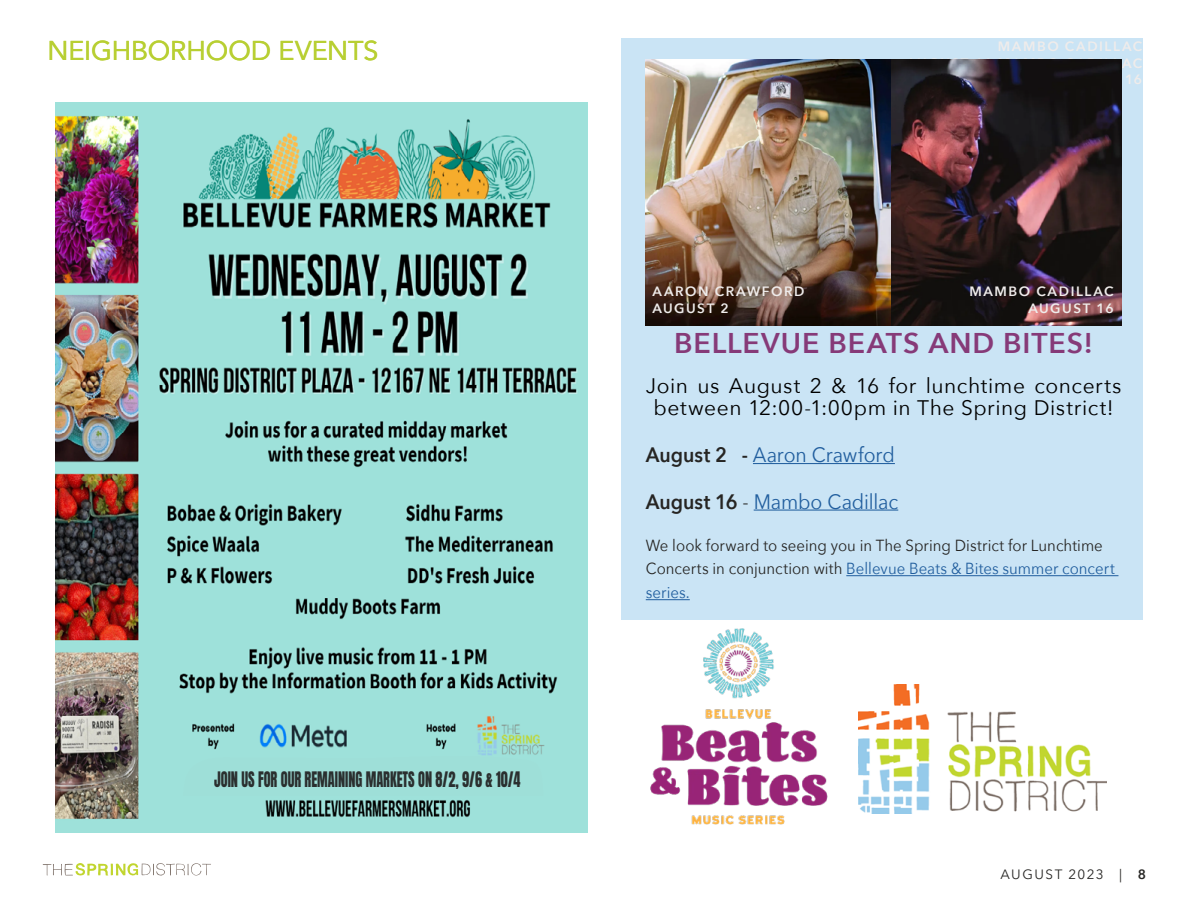
<style>
.page{position:relative;width:1188px;height:918px;background:#fff}
.page>*{position:absolute;margin:0;border:0;box-sizing:border-box;transform-origin:0 0}
.t1{font:600 28.5px "Avenir Next";letter-spacing:.03em;color:#863a78}
.t2{font:27px "Avenir LT Std";letter-spacing:-.005em;color:#b8cf33}
.t3{font:21px/22.5px "Avenir Next";letter-spacing:.025em;color:#000;text-align:center}
.t4{font:20.85px "Avenir Next";letter-spacing:-.01em;color:#215e9e;scale:.93 1}
.t5{font:18.15px "Anton";color:#1a1617;scale:.78 1}
.t6{font:16.05px/24px "Avenir Next";color:#262523;scale:.93 1}
.t7{font:600 13.5px/16.5px "Avenir Next";letter-spacing:.115em;color:#efeceb;text-align:right}
.t8{font:13.5px "Avenir Next";letter-spacing:.1em;color:#262523}
.s1{font-weight:600;color:#262523}
.s2{color:#262523}
.s3{color:#215e9e}
.s4{font-weight:600}
</style>
<div class="page">
<svg style="left:43px;top:863px;width:168px;height:13px"></svg>
<img style="left:56px;top:102px;width:531px;height:731px">
<div style="left:182px;top:753px;width:364px;height:43px;background:#9edfd8"></div>
<img style="left:634px;top:619px;width:210px;height:206px">
<img style="left:858px;top:684px;width:248px;height:130px">
<div style="left:621px;top:38px;width:521px;height:581px;background:#cae4f5"></div>
<img style="left:646px;top:60px;width:476px;height:266px">
<hr style="left:753px;top:463px;width:142px;height:1px;background:#215e9e">
<hr style="left:754px;top:510px;width:144px;height:1px;background:#215e9e">
<hr style="left:846px;top:575px;width:272px;height:1px;background:#215e9e">
<hr style="left:646px;top:599px;width:44px;height:1px;background:#215e9e">
<h2 class="t2" style="left:48px;top:35px;width:332px">NEIGHBORHOOD EVENTS</h2>
<p class="t5" style="left:214px;top:770px;width:394px">JOIN US FOR OUR REMAINING MARKETS ON 8/2, 9/6 &amp; 10/4</p>
<p class="t7" style="left:652px;top:283px;width:154px;text-align:left">AARON CRAWFORD<br>AUGUST 2</p>
<p class="t7" style="left:998px;top:38px;width:146px">MAMBO CADILLAC</p>
<p class="t7" style="left:969px;top:283px;width:146px">MAMBO CADILLAC<br>AUGUST 16</p>
<h1 class="t1" style="left:674px;top:318px;width:421px">BELLEVUE BEATS AND BITES!</h1>
<h3 class="t3" style="left:646px;top:374px;width:477px">Join us August 2 &amp; 16 for lunchtime concerts between 12:00-1:00pm in The Spring District!</h3>
<p class="t4" style="left:646px;top:437px;width:269px"><span class="s1">August 2 -</span> Aaron Crawford</p>
<p class="t4" style="left:646px;top:484px;width:273px"><span class="s1">August 16</span> <span class="s2">-</span> Mambo Cadillac</p>
<p class="t6" style="left:646px;top:532px;width:506px">We look forward to seeing you in The Spring District for Lunchtime<br>Concerts in conjunction with <span class="s3">Bellevue Beats &amp; Bites summer concert series.</span></p>
<p class="t8" style="left:1001px;top:863px;width:147px">AUGUST 2023 | <span class="s4">8</span></p>
</div>
